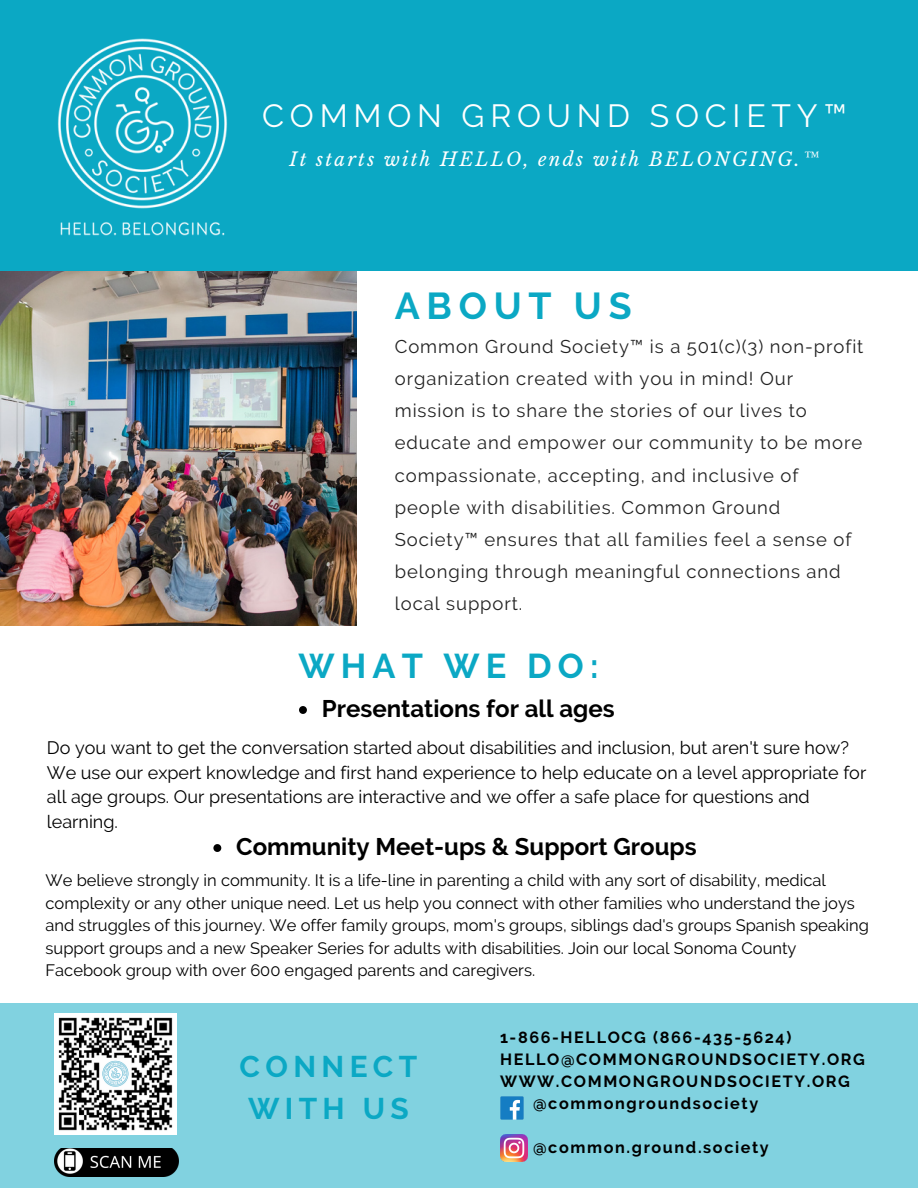
<style>
.page{position:relative;width:918px;height:1188px;background:#fff}
.page>*{position:absolute;margin:0;border:0;box-sizing:border-box;transform-origin:0 0}
.t1{font:700 37.35px "Raleway";letter-spacing:.18em;color:#0ba8c4}
.t2{font:700 34.35px "Raleway";letter-spacing:.18em;color:#0ba8c4}
.t3{font:32.1px "Raleway";letter-spacing:.18em;color:#fff}
.t4{font:700 29.85px/41.7px "Raleway";letter-spacing:.18em;color:#0ba8c4}
.t5{font:700 24px "Raleway";color:#000}
.t6{font:italic 18.6px "Libre Baskerville";letter-spacing:.12em;color:#fff}
.t7{font:18.45px/32.1px "Raleway";letter-spacing:.05em;color:#222}
.t8{font:18px/24.8px "Raleway";color:#000}
.t9{font:16.5px/22.5px "Raleway";color:#000}
.t10{font:700 16.2px "Raleway";letter-spacing:.1em;color:#000}
</style>
<div class="page">
<img style="left:0;top:270px;width:357px;height:356px">
<div style="left:0;top:0;width:918px;height:270px;background:#0ba8c4"></div>
<div style="left:0;top:1004px;width:918px;height:184px;background:#81d2e0"></div>
<img style="left:0;top:38px;width:285px;height:241px">
<img style="left:55px;top:1148px;width:123px;height:29px">
<img style="left:500px;top:1135px;width:27px;height:27px">
<img style="left:500px;top:1096px;width:24px;height:24px">
<img style="left:55px;top:1013px;width:121px;height:122px">
<svg style="left:299px;top:706px;width:8px;height:8px"></svg>
<svg style="left:213px;top:844px;width:8px;height:8px"></svg>
<h3 class="t3" style="left:262px;top:97px;width:586px">COMMON GROUND SOCIETY™</h3>
<p class="t6" style="left:290px;top:147px;width:531px">It starts with HELLO, ends with BELONGING.™</p>
<h1 class="t1" style="left:395px;top:283px;width:238px">ABOUT US</h1>
<p class="t7" style="left:395px;top:330px;width:470px">Common Ground Society™ is a 501(c)(3) non-profit organization created with you in mind! Our mission is to share the stories of our lives to educate and empower our community to be more compassionate, accepting, and inclusive of people with disabilities. Common Ground Society™ ensures that all families feel a sense of belonging through meaningful connections and local support.</p>
<h2 class="t2" style="left:298px;top:646px;width:302px">WHAT WE DO:</h2>
<h3 class="t5" style="left:322px;top:695px;width:294px">Presentations for all ages</h3>
<p class="t8" style="left:47px;top:735px;width:821px">Do you want to get the conversation started about disabilities and inclusion, but aren't sure how?<br>We use our expert knowledge and first hand experience to help educate on a level appropriate for all age groups. Our presentations are interactive and we offer a safe place for questions and learning.</p>
<h3 class="t5" style="left:236px;top:833px;width:462px">Community Meet-ups &amp; Support Groups</h3>
<p class="t9" style="left:46px;top:869px;width:825px">We believe strongly in community. It is a life-line in parenting a child with any sort of disability, medical complexity or any other unique need. Let us help you connect with other families who understand the joys and struggles of this journey. We offer family groups, mom's groups, siblings dad's groups Spanish speaking support groups and a new Speaker Series for adults with disabilities. Join our local Sonoma County Facebook group with over 600 engaged parents and caregivers.</p>
<h3 class="t4" style="left:240px;top:1046px;width:179px">CONNECT<br>WITH US</h3>
<p class="t10" style="left:500px;top:1028px;width:293px">1-866-HELLOCG (866-435-5624)</p>
<p class="t10" style="left:500px;top:1050px;width:366px">HELLO@COMMONGROUNDSOCIETY.ORG</p>
<p class="t10" style="left:500px;top:1072px;width:351px">WWW.COMMONGROUNDSOCIETY.ORG</p>
<p class="t10" style="left:533px;top:1094px;width:227px">@commongroundsociety</p>
<p class="t10" style="left:533px;top:1138px;width:237px">@common.ground.society</p>
</div>
